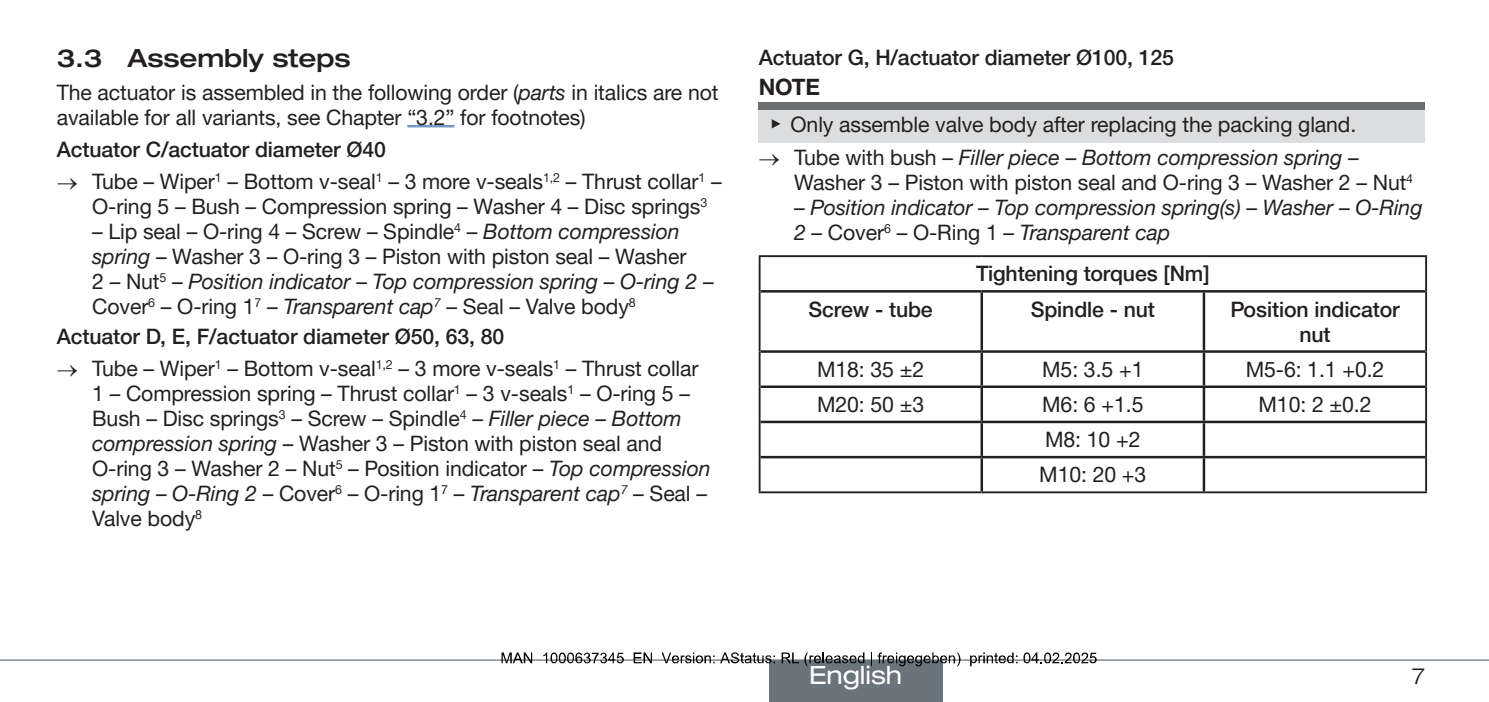
<style>
.page{position:relative;width:1489px;height:702px;background:#fff}
.page>*{position:absolute;margin:0;border:0;box-sizing:border-box;transform-origin:0 0}
.t1{font:500 expanded 25px "Helvetica Neue LTW1 G";letter-spacing:-.005em;color:#231f20}
.t2{font:expanded 25px "Helvetica Neue LTW1 G";color:#fff}
.SI-Wort{font:700 22.5px "Helvetica Neue LTW1 G";color:#231f20}
.t3{font:300 expanded 22.5px "Helvetica Neue LTW1 G";color:#231f20}
.Fließtext{font:21.25px/25px "Helvetica Neue LTW1 G";letter-spacing:-.005em;color:#231f20}
.Fließtext-2{font:500 21.25px "Helvetica Neue LTW1 G";letter-spacing:-.005em;color:#231f20}
.t4{font:italic 21.25px/25px "Helvetica Neue LTW1 G";letter-spacing:-.005em;color:#231f20}
.FT_zentriert{font:21.25px "Helvetica Neue LTW1 G";letter-spacing:-.005em;color:#231f20}
.FT_zentriert-2{font:500 21.25px/25px "Helvetica Neue LTW1 G";letter-spacing:-.005em;color:#231f20;text-align:center}
.s1{font-style:italic}
.s2{font-family:"Arial Unicode MS"}
.s3{font-style:normal}
</style>
<div class="page">
<hr style="left:407px;top:125px;width:47px;height:2px;background:#7299c6">
<div style="left:758px;top:102px;width:666px;height:8px;background:#6c6d70"></div>
<div style="left:758px;top:110px;width:666px;height:33px;background:#dcdddf"></div>
<svg style="left:760px;top:257px;width:664px;height:93px"></svg>
<hr style="left:758px;top:255px;width:223px;height:2px;background:#231f20">
<hr style="left:758px;top:257px;width:2px;height:34px;background:#231f20">
<hr style="left:981px;top:255px;width:222px;height:2px;background:#231f20">
<hr style="left:1203px;top:255px;width:223px;height:2px;background:#231f20">
<hr style="left:1424px;top:257px;width:2px;height:34px;background:#231f20">
<hr style="left:758px;top:291px;width:2px;height:60px;background:#231f20">
<hr style="left:1424px;top:291px;width:2px;height:60px;background:#231f20">
<hr style="left:758px;top:351px;width:2px;height:36px;background:#231f20">
<hr style="left:1424px;top:351px;width:2px;height:36px;background:#231f20">
<hr style="left:758px;top:387px;width:2px;height:35px;background:#231f20">
<hr style="left:1424px;top:387px;width:2px;height:35px;background:#231f20">
<hr style="left:758px;top:422px;width:2px;height:35px;background:#231f20">
<hr style="left:1424px;top:422px;width:2px;height:35px;background:#231f20">
<hr style="left:758px;top:457px;width:2px;height:34px;background:#231f20">
<hr style="left:1424px;top:457px;width:2px;height:34px;background:#231f20">
<hr style="left:758px;top:491px;width:223px;height:2px;background:#231f20">
<hr style="left:981px;top:491px;width:222px;height:2px;background:#231f20">
<hr style="left:1203px;top:491px;width:223px;height:2px;background:#231f20">
<hr style="left:760px;top:290px;width:221px;height:2px;background:#231f20">
<hr style="left:981px;top:290px;width:222px;height:2px;background:#231f20">
<hr style="left:980px;top:292px;width:3px;height:58px;background:#231f20">
<hr style="left:1203px;top:290px;width:221px;height:2px;background:#231f20">
<hr style="left:1202px;top:292px;width:3px;height:58px;background:#231f20">
<hr style="left:760px;top:350px;width:221px;height:3px;background:#231f20">
<hr style="left:981px;top:350px;width:222px;height:3px;background:#231f20">
<hr style="left:980px;top:353px;width:3px;height:32px;background:#231f20">
<hr style="left:1203px;top:350px;width:221px;height:3px;background:#231f20">
<hr style="left:1202px;top:353px;width:3px;height:32px;background:#231f20">
<hr style="left:760px;top:385px;width:221px;height:3px;background:#231f20">
<hr style="left:981px;top:385px;width:222px;height:3px;background:#231f20">
<hr style="left:980px;top:388px;width:3px;height:32px;background:#231f20">
<hr style="left:1203px;top:385px;width:221px;height:3px;background:#231f20">
<hr style="left:1202px;top:388px;width:3px;height:32px;background:#231f20">
<hr style="left:760px;top:420px;width:221px;height:3px;background:#231f20">
<hr style="left:981px;top:420px;width:222px;height:3px;background:#231f20">
<hr style="left:980px;top:423px;width:3px;height:33px;background:#231f20">
<hr style="left:1203px;top:420px;width:221px;height:3px;background:#231f20">
<hr style="left:1202px;top:423px;width:3px;height:33px;background:#231f20">
<hr style="left:760px;top:456px;width:221px;height:2px;background:#231f20">
<hr style="left:981px;top:456px;width:222px;height:2px;background:#231f20">
<hr style="left:980px;top:458px;width:3px;height:33px;background:#231f20">
<hr style="left:1203px;top:456px;width:221px;height:2px;background:#231f20">
<hr style="left:1202px;top:458px;width:3px;height:33px;background:#231f20">
<hr style="left:0;top:659px;width:1488px;height:1px;background:#6a747b">
<div style="left:768px;top:660px;width:174px;height:42px;background:#6a747b"></div>
<svg style="left:501px;top:652px;width:31px;height:11px"></svg>
<svg style="left:543px;top:652px;width:80px;height:11px"></svg>
<svg style="left:633px;top:652px;width:19px;height:11px"></svg>
<svg style="left:661px;top:652px;width:53px;height:11px"></svg>
<svg style="left:720px;top:652px;width:55px;height:11px"></svg>
<svg style="left:781px;top:652px;width:83px;height:14px"></svg>
<svg style="left:871px;top:652px;width:89px;height:14px"></svg>
<svg style="left:970px;top:652px;width:47px;height:14px"></svg>
<svg style="left:1023px;top:652px;width:73px;height:11px"></svg>
<p class="t1" style="left:57px;top:43px;width:295px">3.3 Assembly steps</p>
<p class="Fließtext" style="left:57px;top:79px;width:663px">The actuator is assembled in the following order (<span class="s1">parts</span> in italics are not available for all variants, see Chapter “3.2” for footnotes)</p>
<p class="Fließtext-2" style="left:57px;top:136px;width:331px">Actuator C/actuator diameter Ø40</p>
<p class="Fließtext" style="left:92px;top:169px;width:631px;text-indent:-35px">→ Tube – Wiper<sup>1</sup> – Bottom v-seal<sup>1</sup> – 3 more v-seals<sup>1,2</sup> – Thrust collar<sup>1</sup> –<br>O-ring 5 – Bush – Compression spring – Washer 4 – Disc springs<sup>3</sup></p>
<p class="Fließtext" style="left:92px;top:219px;width:623px">– Lip seal – O-ring 4 – Screw – Spindle<sup>4</sup> – <span class="s1">Bottom compression spring</span> – Washer 3 – O-ring 3 – Piston with piston seal – Washer<br>2 – Nut<sup>5</sup> – <span class="s1">Position indicator</span> – <span class="s1">Top compression spring</span> – <span class="s1">O-ring 2</span> – Cover<sup>6</sup> – O-ring 1<sup>7</sup> – <span class="s1">Transparent cap</span><sup>7</sup> – Seal – Valve body<sup>8</sup></p>
<p class="Fließtext-2" style="left:57px;top:324px;width:449px">Actuator D, E, F/actuator diameter Ø50, 63, 80</p>
<p class="Fließtext" style="left:92px;top:356px;width:620px;text-indent:-35px">→ Tube – Wiper<sup>1</sup> – Bottom v-seal<sup>1,2</sup> – 3 more v-seals<sup>1</sup> – Thrust collar 1 – Compression spring – Thrust collar<sup>1</sup> – 3 v-seals<sup>1</sup> – O-ring 5 – Bush – Disc springs<sup>3</sup> – Screw – Spindle<sup>4</sup> – <span class="s1">Filler piece</span> – <span class="s1">Bottom compression spring</span> – Washer 3 – Piston with piston seal and O-ring 3 – Washer 2 – Nut<sup>5</sup> – Position indicator – <span class="s1">Top compression spring</span> – <span class="s1">O-Ring 2</span> – Cover<sup>6</sup> – O-ring 1<sup>7</sup> – <span class="s1">Transparent cap</span><sup>7</sup> – Seal – Valve body<sup>8</sup></p>
<p class="Fließtext-2" style="left:758px;top:44px;width:417px">Actuator G, H/actuator diameter Ø100, 125</p>
<p class="SI-Wort" style="left:758px;top:73px;width:63px">NOTE</p>
<p class="Fließtext" style="left:769px;top:112px;width:588px"><span class="s2">▶</span> Only assemble valve body after replacing the packing gland.</p>
<p class="Fließtext" style="left:794px;top:145px;width:620px;text-indent:-35px">→ Tube with bush – <span class="s1">Filler piece</span> – <span class="s1">Bottom compression spring</span> –<br>Washer 3 – Piston with piston seal and O-ring 3 – Washer 2 – Nut<sup>4</sup></p>
<p class="t4" style="left:794px;top:195px;width:630px"><span class="s3">–</span> Position indicator <span class="s3">–</span> Top compression spring(s) <span class="s3">–</span> Washer <span class="s3">–</span> O-Ring<br>2 <span class="s3">– Cover</span><sup>6</sup> <span class="s3">– O-Ring 1 –</span> Transparent cap</p>
<p class="FT_zentriert-2" style="left:976px;top:261px;width:235px">Tightening torques [Nm]</p>
<p class="FT_zentriert-2" style="left:808px;top:296px;width:126px">Screw - tube</p>
<p class="FT_zentriert-2" style="left:1030px;top:296px;width:126px">Spindle - nut</p>
<p class="FT_zentriert-2" style="left:1230px;top:296px;width:171px">Position indicator nut</p>
<p class="FT_zentriert" style="left:817px;top:356px;width:109px">M18: 35 ±2</p>
<p class="FT_zentriert" style="left:1042px;top:356px;width:103px">M5: 3.5 +1</p>
<p class="FT_zentriert" style="left:1245px;top:356px;width:140px">M5-6: 1.1 +0.2</p>
<p class="FT_zentriert" style="left:817px;top:391px;width:109px">M20: 50 ±3</p>
<p class="FT_zentriert" style="left:1042px;top:391px;width:103px">M6: 6 +1.5</p>
<p class="FT_zentriert" style="left:1258px;top:391px;width:114px">M10: 2 ±0.2</p>
<p class="FT_zentriert" style="left:1045px;top:426px;width:97px">M8: 10 +2</p>
<p class="FT_zentriert" style="left:1039px;top:461px;width:109px">M10: 20 +3</p>
<p class="t2" style="left:809px;top:659px;width:95px">English</p>
<p class="t3" style="left:1411px;top:661px;width:15px">7</p>
</div>
